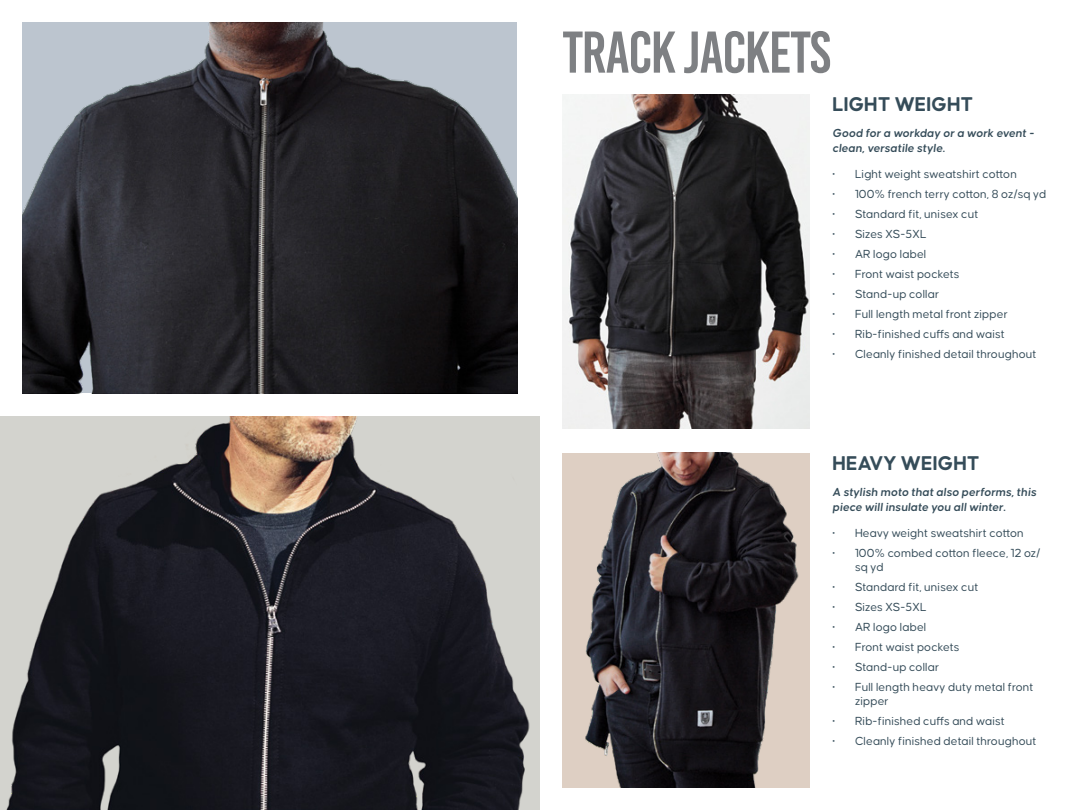
<style>
.page{position:relative;width:1080px;height:810px;background:#fff}
.page>*{position:absolute;margin:0;border:0;box-sizing:border-box;transform-origin:0 0}
.t1{font:58.75px "Bebas Kai";letter-spacing:-.02em;color:#7e8083}
.t2{font:700 21.25px "Causten Round";color:#354c59}
.t3{font:12.5px/13.8px "Causten Round";letter-spacing:.005em;color:#354c59}
.t4{font:italic 600 12.5px/15px "Causten Round";letter-spacing:.005em;color:#354c59}
</style>
<div class="page">
<img style="left:22px;top:22px;width:496px;height:371px">
<img style="left:562px;top:453px;width:248px;height:335px">
<img style="left:562px;top:94px;width:248px;height:335px">
<img style="left:0;top:417px;width:540px;height:393px">
<h1 class="t1" style="left:562px;top:21px;width:270px">TRACK JACKETS</h1>
<h2 class="t2" style="left:832px;top:92px;width:142px">LIGHT WEIGHT</h2>
<p class="t4" style="left:832px;top:125px;width:203px">Good for a workday or a work event - clean, versatile style.</p>
<p class="t3" style="left:832px;top:167px;width:186px">• Light weight sweatshirt cotton</p>
<p class="t3" style="left:832px;top:187px;width:215px">• 100% french terry cotton, 8 oz/sq yd</p>
<p class="t3" style="left:832px;top:207px;width:147px">• Standard fit, unisex cut</p>
<p class="t3" style="left:832px;top:227px;width:96px">• Sizes XS-5XL</p>
<p class="t3" style="left:832px;top:247px;width:95px">• AR logo label</p>
<p class="t3" style="left:832px;top:267px;width:128px">• Front waist pockets</p>
<p class="t3" style="left:832px;top:287px;width:108px">• Stand-up collar</p>
<p class="t3" style="left:832px;top:307px;width:177px">• Full length metal front zipper</p>
<p class="t3" style="left:832px;top:327px;width:174px">• Rib-finished cuffs and waist</p>
<p class="t3" style="left:832px;top:347px;width:206px">• Cleanly finished detail throughout</p>
<h2 class="t2" style="left:832px;top:451px;width:149px">HEAVY WEIGHT</h2>
<p class="t4" style="left:832px;top:484px;width:205px">A stylish moto that also performs, this piece will insulate you all winter.</p>
<p class="t3" style="left:832px;top:526px;width:193px">• Heavy weight sweatshirt cotton</p>
<p class="t3" style="left:855px;top:546px;width:187px;text-indent:-22px">• 100% combed cotton fleece, 12 oz/ sq yd</p>
<p class="t3" style="left:832px;top:580px;width:147px">• Standard fit, unisex cut</p>
<p class="t3" style="left:832px;top:600px;width:96px">• Sizes XS-5XL</p>
<p class="t3" style="left:832px;top:620px;width:95px">• AR logo label</p>
<p class="t3" style="left:832px;top:640px;width:128px">• Front waist pockets</p>
<p class="t3" style="left:832px;top:660px;width:108px">• Stand-up collar</p>
<p class="t3" style="left:855px;top:680px;width:180px;text-indent:-22px">• Full length heavy duty metal front zipper</p>
<p class="t3" style="left:832px;top:714px;width:174px">• Rib-finished cuffs and waist</p>
<p class="t3" style="left:832px;top:734px;width:206px">• Cleanly finished detail throughout</p>
</div>
